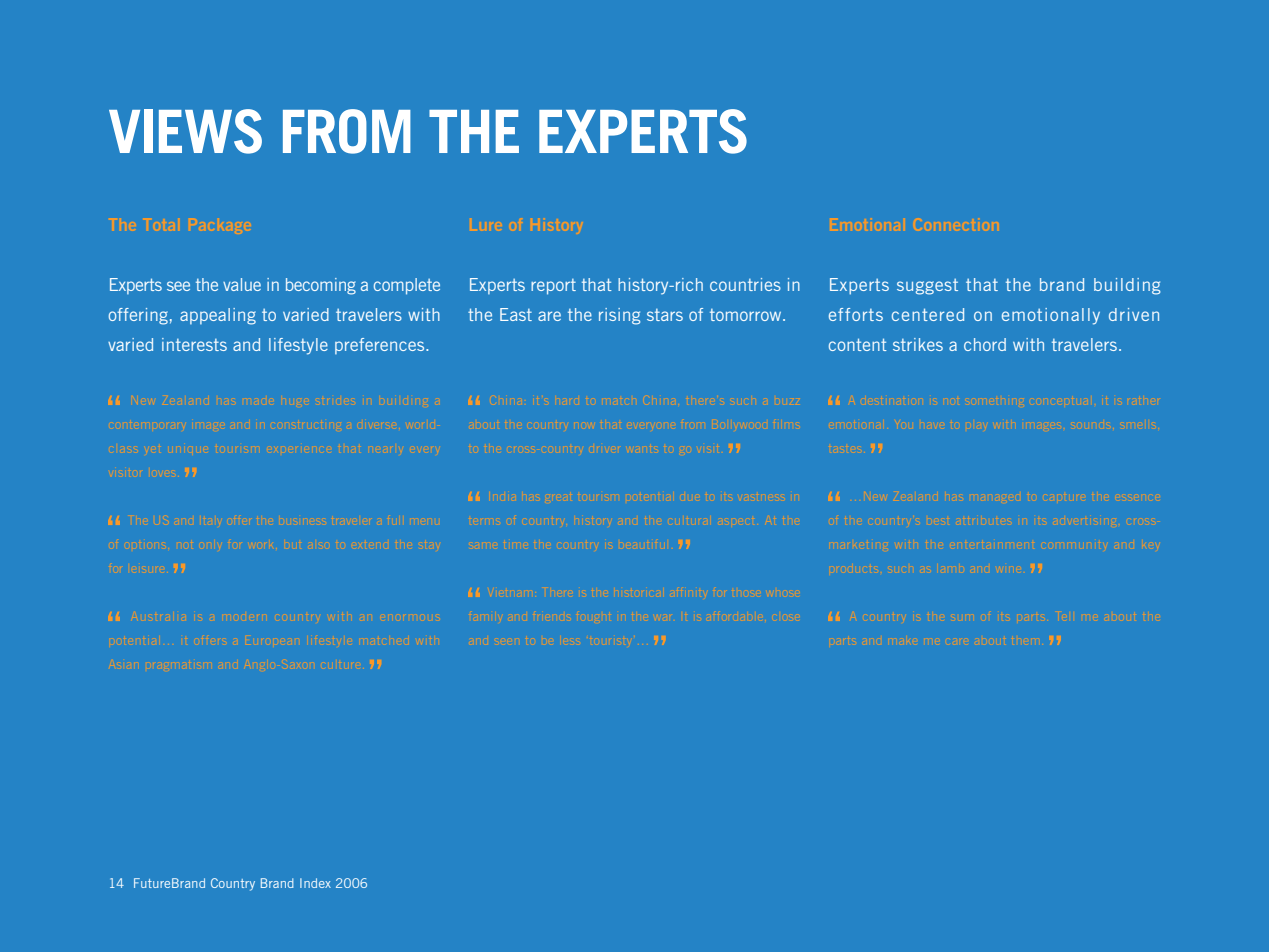
<style>
.page{position:relative;width:1269px;height:952px;background:#2483c6}
.page>*{position:absolute;margin:0;border:0;box-sizing:border-box;transform-origin:0 0}
.t1{font:700 60px "Trade Gothic";letter-spacing:-.025em;color:#fff}
.t2{font:18px/30px "Trade Gothic";color:#fff;text-align:justify}
.t3{font:18px "Trade Gothic Bold Two";color:#f89828}
.t4{font:13.5px/24px "Trade Gothic";color:#f89828;text-align:justify}
.t5{font:13.5px "Trade Gothic";color:#fff}
</style>
<div class="page">
<svg style="left:468px;top:395px;width:12px;height:10px"></svg>
<svg style="left:728px;top:443px;width:12px;height:10px"></svg>
<svg style="left:468px;top:491px;width:12px;height:10px"></svg>
<svg style="left:678px;top:539px;width:12px;height:10px"></svg>
<svg style="left:468px;top:587px;width:12px;height:10px"></svg>
<svg style="left:654px;top:635px;width:12px;height:10px"></svg>
<svg style="left:108px;top:395px;width:12px;height:10px"></svg>
<svg style="left:185px;top:467px;width:12px;height:10px"></svg>
<svg style="left:108px;top:515px;width:12px;height:10px"></svg>
<svg style="left:173px;top:563px;width:12px;height:10px"></svg>
<svg style="left:108px;top:611px;width:12px;height:10px"></svg>
<svg style="left:370px;top:659px;width:12px;height:10px"></svg>
<svg style="left:828px;top:395px;width:12px;height:10px"></svg>
<svg style="left:871px;top:443px;width:12px;height:10px"></svg>
<svg style="left:828px;top:491px;width:12px;height:10px"></svg>
<svg style="left:1030px;top:563px;width:12px;height:10px"></svg>
<svg style="left:828px;top:611px;width:12px;height:10px"></svg>
<svg style="left:1049px;top:635px;width:12px;height:10px"></svg>
<h1 class="t1" style="left:108px;top:95px;width:644px">VIEWS FROM THE EXPERTS</h1>
<h2 class="t3" style="left:108px;top:213px;width:145px">The Total Package</h2>
<h2 class="t2" style="left:108px;top:269px;width:335px">Experts see the value in becoming a complete offering, appealing to varied travelers with varied interests and lifestyle preferences.</h2>
<p class="t4" style="left:108px;top:388px;width:335px;text-indent:22px">New Zealand has made huge strides in building a contemporary image and in constructing a diverse, world&shy;class yet unique tourism experience that nearly every visitor loves.</p>
<p class="t4" style="left:108px;top:508px;width:335px;text-indent:20px">The US and Italy offer the business traveler a full menu of options, not only for work, but also to extend the stay for leisure.</p>
<p class="t4" style="left:108px;top:604px;width:334px;text-indent:23px">Australia is a modern country with an enormous potential… it offers a European lifestyle matched with Asian pragmatism and Anglo-Saxon culture.</p>
<h2 class="t3" style="left:468px;top:213px;width:117px">Lure of H istory</h2>
<h2 class="t2" style="left:468px;top:269px;width:335px">Experts report that history-rich countries in the East are the rising stars of tomorrow.</h2>
<p class="t4" style="left:468px;top:388px;width:334px;text-indent:21px">China: it’s hard to match China, there’s such a buzz about the country now that everyone from Bollywood films to the cross-country driver wants to go visit.</p>
<p class="t4" style="left:468px;top:484px;width:334px;text-indent:19px">India has great tourism potential due to its vastness in terms of country, history and the cultural aspect. At the same time the country is beautiful.</p>
<p class="t4" style="left:468px;top:580px;width:334px;text-indent:19px">Vietnam: There is the historical affinity for those whose family and friends fought in the war. It is affordable, close and seen to be less ‘touristy’…</p>
<h2 class="t3" style="left:828px;top:213px;width:174px">Emotional Connection</h2>
<h2 class="t2" style="left:828px;top:269px;width:335px">Experts suggest that the brand building efforts centered on emotionally driven content strikes a chord with travelers.</h2>
<p class="t4" style="left:828px;top:388px;width:335px;text-indent:20px">A destination is not something conceptual, it is rather emotional. You have to play with images, sounds, smells, tastes.</p>
<p class="t4" style="left:828px;top:484px;width:335px;text-indent:21px">…New Zealand has managed to capture the essence of the country’s best attributes in its advertising, cross&shy;marketing with the entertainment community and key products, such as lamb and wine.</p>
<p class="t4" style="left:828px;top:604px;width:335px;text-indent:21px">A country is the sum of its parts. Tell me about the parts and make me care about them.</p>
<p class="t5" style="left:108px;top:875px;width:262px">14 FutureBrand Country Brand Index 2006</p>
</div>
